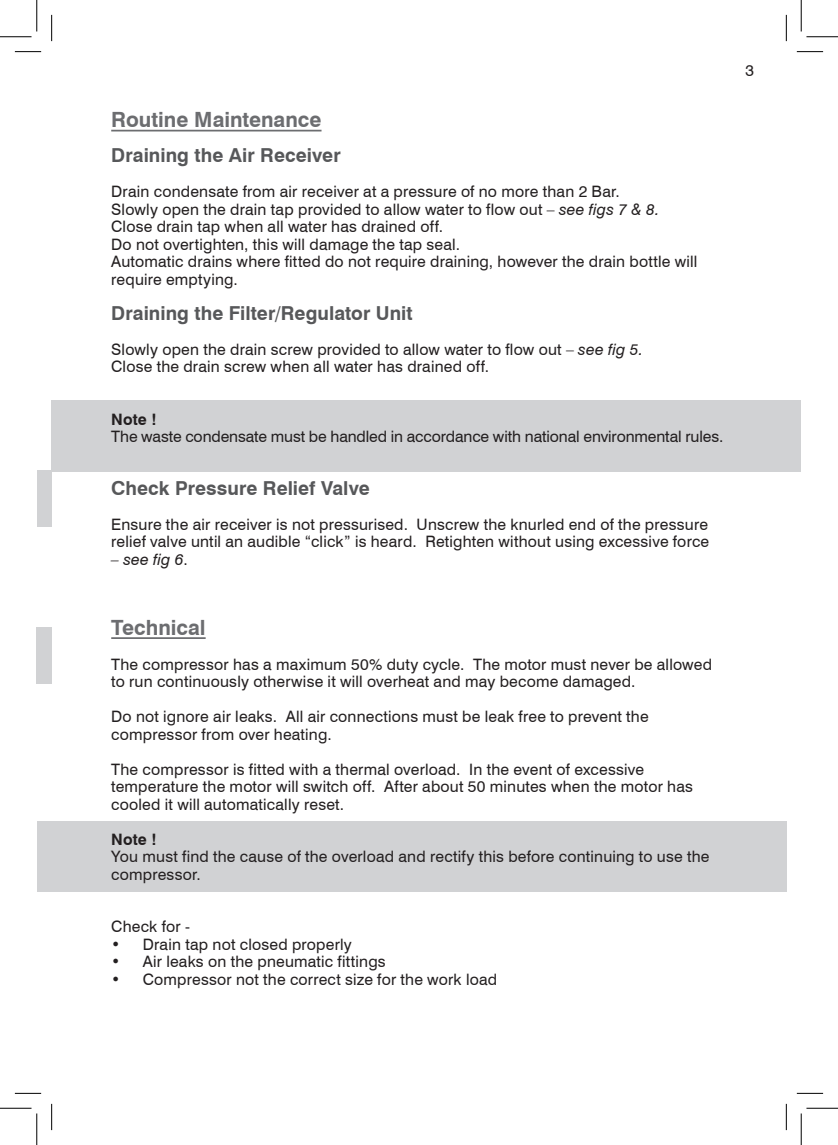
<style>
.page{position:relative;width:838px;height:1145px;background:#fff}
.page>*{position:absolute;margin:0;border:0;box-sizing:border-box;transform-origin:0 0}
.body{font:700 21px "Swiss 721 BT";color:#6c6d70}
.body-2{font:700 19.25px "Swiss 721 BT";color:#57585a}
.body-3{font:15.75px/17.5px "Swiss 721 BT";letter-spacing:.01em;color:#231f20}
.body-4{font:700 15.75px "Swiss 721 BT";letter-spacing:.01em;color:#231f20}
.body-5{font:italic 15.75px "Swiss 721 BT";letter-spacing:.01em;color:#231f20}
.s1{font-style:italic}
.s2{font-style:normal}
</style>
<div class="page">
<div style="left:37px;top:821px;width:749px;height:70px;background:#d1d2d4"></div>
<div style="left:37px;top:628px;width:15px;height:56px;background:#d1d2d4"></div>
<div style="left:37px;top:471px;width:15px;height:56px;background:#d1d2d4"></div>
<div style="left:52px;top:400px;width:749px;height:71px;background:#d1d2d4"></div>
<hr style="left:111px;top:130px;width:210px;height:1px;background:#6c6d70">
<hr style="left:111px;top:637px;width:95px;height:2px;background:#6c6d70">
<svg style="left:15px;top:51px;width:26px;height:1px"></svg>
<svg style="left:796px;top:51px;width:27px;height:1px"></svg>
<svg style="left:15px;top:1093px;width:26px;height:1px"></svg>
<svg style="left:796px;top:1093px;width:27px;height:1px"></svg>
<svg style="left:51px;top:15px;width:1px;height:26px"></svg>
<svg style="left:51px;top:1104px;width:1px;height:26px"></svg>
<svg style="left:786px;top:15px;width:1px;height:26px"></svg>
<svg style="left:786px;top:1104px;width:1px;height:26px"></svg>
<hr style="left:0;top:36px;width:32px;height:1px;background:#000">
<hr style="left:806px;top:36px;width:31px;height:1px;background:#000">
<hr style="left:0;top:1108px;width:32px;height:1px;background:#000">
<hr style="left:806px;top:1108px;width:31px;height:1px;background:#000">
<hr style="left:36px;top:0;width:1px;height:31px;background:#000">
<hr style="left:36px;top:1113px;width:1px;height:32px;background:#000">
<hr style="left:800px;top:0;width:1px;height:31px;background:#000">
<hr style="left:800px;top:1113px;width:1px;height:32px;background:#000">
<p class="body" style="left:111px;top:107px;width:212px">Routine Maintenance</p>
<p class="body-2" style="left:111px;top:144px;width:231px">Draining the Air Receiver</p>
<p class="body-3" style="left:111px;top:183px;width:510px">Drain condensate from air receiver at a pressure of no more than 2 Bar.</p>
<p class="body-3" style="left:111px;top:200px;width:549px">Slowly open the drain tap provided to allow water to flow out – <span class="s1">see figs 7 &amp; 8.</span></p>
<p class="body-3" style="left:111px;top:218px;width:333px">Close drain tap when all water has drained off.</p>
<p class="body-3" style="left:111px;top:235px;width:350px">Do not overtighten, this will damage the tap seal.</p>
<p class="body-3" style="left:111px;top:253px;width:587px">Automatic drains where fitted do not require draining, however the drain bottle will require emptying.</p>
<p class="body-2" style="left:111px;top:301px;width:303px">Draining the Filter/Regulator Unit</p>
<p class="body-3" style="left:111px;top:340px;width:533px">Slowly open the drain screw provided to allow water to flow out – <span class="s1">see fig 5.</span></p>
<p class="body-3" style="left:111px;top:358px;width:379px">Close the drain screw when all water has drained off.</p>
<p class="body-4" style="left:111px;top:409px;width:47px">Note !</p>
<p class="body-3" style="left:111px;top:428px;width:613px">The waste condensate must be handled in accordance with national environmental rules.</p>
<p class="body-2" style="left:111px;top:476px;width:260px">Check Pressure Relief Valve</p>
<p class="body-3" style="left:111px;top:515px;width:599px">Ensure the air receiver is not pressurised. Unscrew the knurled end of the pressure relief valve until an audible “click” is heard. Retighten without using excessive force</p>
<p class="body-5" style="left:111px;top:549px;width:78px">– see fig 6<span class="s2">.</span></p>
<p class="body" style="left:111px;top:614px;width:96px">Technical</p>
<p class="body-3" style="left:111px;top:655px;width:602px">The compressor has a maximum 50% duty cycle. The motor must never be allowed to run continuously otherwise it will overheat and may become damaged.</p>
<p class="body-3" style="left:111px;top:708px;width:539px">Do not ignore air leaks. All air connections must be leak free to prevent the compressor from over heating.</p>
<p class="body-3" style="left:111px;top:760px;width:583px">The compressor is fitted with a thermal overload. In the event of excessive temperature the motor will switch off. After about 50 minutes when the motor has cooled it will automatically reset.</p>
<p class="body-4" style="left:111px;top:829px;width:47px">Note !</p>
<p class="body-3" style="left:111px;top:848px;width:599px">You must find the cause of the overload and rectify this before continuing to use the compressor.</p>
<p class="body-3" style="left:111px;top:918px;width:80px">Check for -</p>
<p class="body-3" style="left:111px;top:935px;width:242px">• Drain tap not closed properly</p>
<p class="body-3" style="left:111px;top:953px;width:276px">• Air leaks on the pneumatic fittings</p>
<p class="body-3" style="left:111px;top:970px;width:387px">• Compressor not the correct size for the work load</p>
<p class="body-3" style="left:745px;top:62px;width:10px">3</p>
</div>
